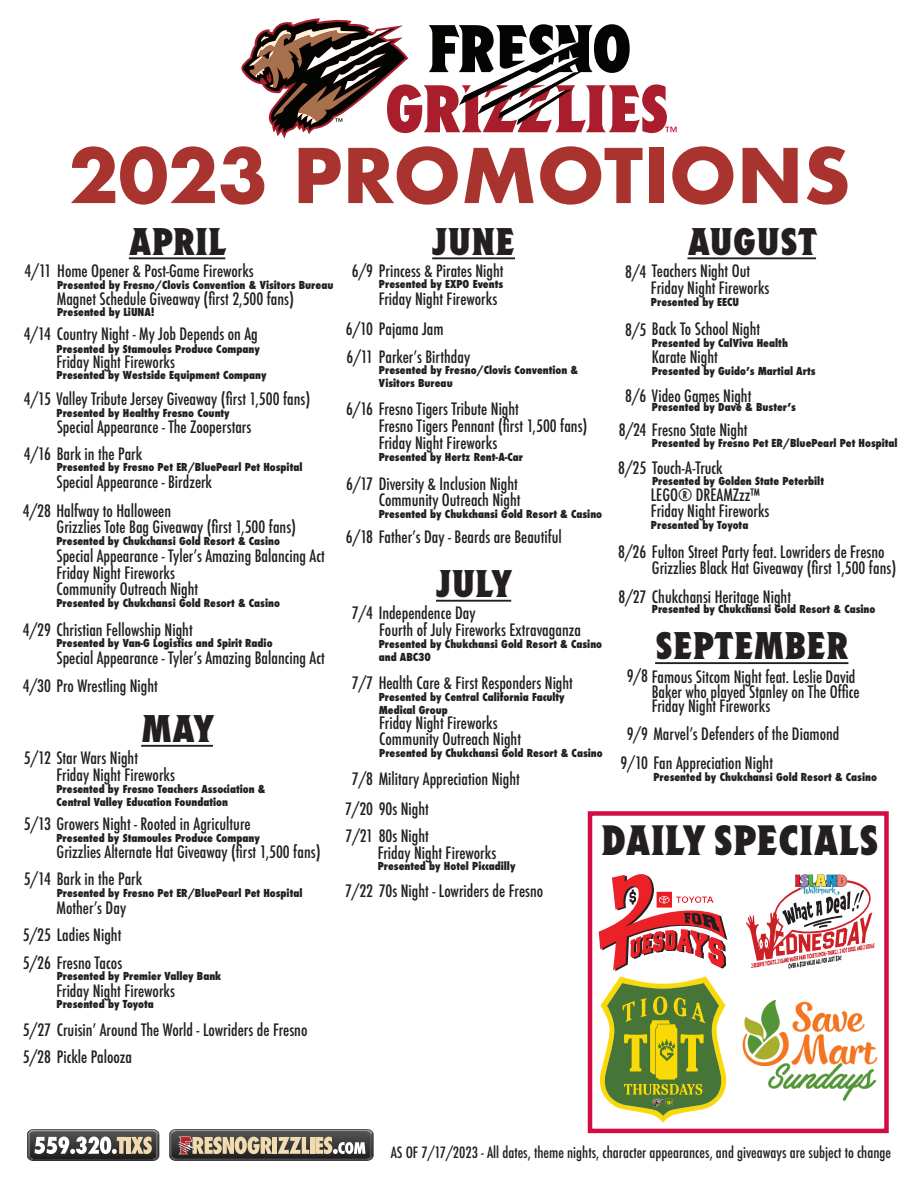
<style>
.page{position:relative;width:918px;height:1188px;background:#fff}
.page>*{position:absolute;margin:0;border:0;box-sizing:border-box;transform-origin:0 0}
.t1{font:700 73.2px "Futura";color:#a8332f}
.t2{font:41.25px "Fresno Grizzlies";color:#231f20}
.t3{font:37.5px "Fresno Grizzlies";color:#231f20}
.t4{font:500 condensed 16.65px "Futura";color:#231f20}
.t5{font:500 condensed 15.15px "Futura";color:#231f20}
.t6{font:800 condensed 10.65px/12.9px "Futura";color:#231f20}
</style>
<div class="page">
<svg style="left:241px;top:18px;width:436px;height:121px"></svg>
<svg style="left:169px;top:1129px;width:204px;height:32px"></svg>
<svg style="left:27px;top:1129px;width:132px;height:32px"></svg>
<hr style="left:129px;top:257px;width:96px;height:2px;background:#231f20">
<hr style="left:141px;top:745px;width:72px;height:2px;background:#231f20">
<hr style="left:432px;top:257px;width:83px;height:2px;background:#231f20">
<hr style="left:436px;top:600px;width:75px;height:2px;background:#231f20">
<hr style="left:687px;top:257px;width:129px;height:2px;background:#231f20">
<hr style="left:655px;top:662px;width:193px;height:2px;background:#231f20">
<svg style="left:746px;top:881px;width:128px;height:88px"></svg>
<img style="left:790px;top:874px;width:61px;height:36px">
<svg style="left:598px;top:874px;width:130px;height:249px"></svg>
<img style="left:742px;top:999px;width:136px;height:102px">
<div style="left:588px;top:811px;width:301px;height:322px;border:4px solid #d20d44"></div>
<p class="t1" style="left:69px;top:123px;width:783px">2023 PROMOTIONS</p>
<p class="t3" style="left:129px;top:225px;width:100px">APRIL</p>
<p class="t4" style="left:25px;top:260px;width:231px">4/11 Home Opener &amp; Post-Game Fireworks</p>
<p class="t4" style="left:57px;top:288px;width:239px">Magnet Schedule Giveaway (first 2,500 fans)</p>
<p class="t4" style="left:24px;top:323px;width:236px">4/14 Country Night - My Job Depends on Ag</p>
<p class="t4" style="left:56px;top:351px;width:120px">Friday Night Fireworks</p>
<p class="t6" style="left:57px;top:278px;width:278px">Presented by Fresno/Clovis Convention &amp; Visitors Bureau</p>
<p class="t6" style="left:57px;top:305px;width:99px">Presented by LiUNA!</p>
<p class="t6" style="left:57px;top:342px;width:205px">Presented by Stamoules Produce Company</p>
<p class="t6" style="left:57px;top:369px;width:212px">Presented by Westside Equipment Company</p>
<p class="t4" style="left:57px;top:417px;width:196px">Special Appearance - The Zooperstars</p>
<p class="t4" style="left:24px;top:388px;width:288px">4/15 Valley Tribute Jersey Giveaway (first 1,500 fans)</p>
<p class="t6" style="left:57px;top:407px;width:175px">Presented by Healthy Fresno County</p>
<p class="t4" style="left:24px;top:443px;width:120px">4/16 Bark in the Park</p>
<p class="t4" style="left:56px;top:471px;width:157px">Special Appearance - Birdzerk</p>
<p class="t6" style="left:57px;top:461px;width:247px">Presented by Fresno Pet ER/BluePearl Pet Hospital</p>
<p class="t4" style="left:23px;top:500px;width:150px">4/28 Halfway to Halloween</p>
<p class="t4" style="left:56px;top:545px;width:270px">Special Appearance - Tyler’s Amazing Balancing Act</p>
<p class="t4" style="left:57px;top:516px;width:241px">Grizzlies Tote Bag Giveaway (first 1,500 fans)</p>
<p class="t6" style="left:56px;top:535px;width:225px">Presented by Chukchansi Gold Resort &amp; Casino</p>
<p class="t4" style="left:56px;top:562px;width:120px">Friday Night Fireworks</p>
<p class="t4" style="left:56px;top:579px;width:143px">Community Outreach Night</p>
<p class="t6" style="left:56px;top:597px;width:225px">Presented by Chukchansi Gold Resort &amp; Casino</p>
<p class="t4" style="left:23px;top:619px;width:171px">4/29 Christian Fellowship Night</p>
<p class="t4" style="left:56px;top:647px;width:270px">Special Appearance - Tyler’s Amazing Balancing Act</p>
<p class="t6" style="left:56px;top:637px;width:218px">Presented by Van-G Logistics and Spirit Radio</p>
<p class="t4" style="left:23px;top:675px;width:137px">4/30 Pro Wrestling Night</p>
<p class="t3" style="left:141px;top:712px;width:75px">MAY</p>
<p class="t4" style="left:24px;top:747px;width:116px">5/12 Star Wars Night</p>
<p class="t4" style="left:56px;top:764px;width:120px">Friday Night Fireworks</p>
<p class="t6" style="left:56px;top:782px;width:210px">Presented by Fresno Teachers Association &amp;</p>
<p class="t6" style="left:56px;top:795px;width:173px">Central Valley Education Foundation</p>
<p class="t4" style="left:24px;top:814px;width:228px">5/13 Growers Night - Rooted in Agriculture</p>
<p class="t6" style="left:56px;top:832px;width:205px">Presented by Stamoules Produce Company</p>
<p class="t4" style="left:57px;top:841px;width:265px">Grizzlies Alternate Hat Giveaway (first 1,500 fans)</p>
<p class="t4" style="left:24px;top:868px;width:120px">5/14 Bark in the Park</p>
<p class="t6" style="left:57px;top:887px;width:247px">Presented by Fresno Pet ER/BluePearl Pet Hospital</p>
<p class="t4" style="left:57px;top:897px;width:71px">Mother’s Day</p>
<p class="t4" style="left:23px;top:924px;width:100px">5/25 Ladies Night</p>
<p class="t6" style="left:57px;top:970px;width:166px">Presented by Premier Valley Bank</p>
<p class="t4" style="left:23px;top:952px;width:101px">5/26 Fresno Tacos</p>
<p class="t4" style="left:56px;top:980px;width:120px">Friday Night Fireworks</p>
<p class="t6" style="left:57px;top:998px;width:99px">Presented by Toyota</p>
<p class="t4" style="left:23px;top:1019px;width:286px">5/27 Cruisin’ Around The World - Lowriders de Fresno</p>
<p class="t4" style="left:23px;top:1047px;width:111px">5/28 Pickle Palooza</p>
<p class="t3" style="left:432px;top:225px;width:84px">JUNE</p>
<p class="t3" style="left:687px;top:225px;width:132px">AUGUST</p>
<p class="t4" style="left:352px;top:260px;width:153px">6/9 Princess &amp; Pirates Night</p>
<p class="t4" style="left:379px;top:288px;width:120px">Friday Night Fireworks</p>
<p class="t4" style="left:346px;top:318px;width:99px">6/10 Pajama Jam</p>
<p class="t6" style="left:379px;top:364px;width:201px">Presented by Fresno/Clovis Convention &amp;<br>Visitors Bureau</p>
<p class="t4" style="left:625px;top:261px;width:127px">8/4 Teachers Night Out</p>
<p class="t4" style="left:651px;top:277px;width:120px">Friday Night Fireworks</p>
<p class="t6" style="left:651px;top:295px;width:90px">Presented by EECU</p>
<p class="t6" style="left:379px;top:278px;width:126px">Presented by EXPO Events</p>
<p class="t4" style="left:625px;top:318px;width:137px">8/5 Back To School Night</p>
<p class="t6" style="left:652px;top:364px;width:165px">Presented by Guido’s Martial Arts</p>
<p class="t6" style="left:652px;top:336px;width:138px">Presented by CalViva Health</p>
<p class="t4" style="left:625px;top:385px;width:128px">8/6 Video Games Night</p>
<p class="t6" style="left:652px;top:401px;width:145px">Presented by Dave &amp; Buster’s</p>
<p class="t4" style="left:619px;top:419px;width:130px">8/24 Fresno State Night</p>
<p class="t6" style="left:652px;top:436px;width:247px">Presented by Fresno Pet ER/BluePearl Pet Hospital</p>
<p class="t4" style="left:618px;top:457px;width:106px">8/25 Touch-A-Truck</p>
<p class="t4" style="left:651px;top:500px;width:120px">Friday Night Fireworks</p>
<p class="t6" style="left:651px;top:519px;width:99px">Presented by Toyota</p>
<p class="t4" style="left:346px;top:346px;width:125px">6/11 Parker’s Birthday</p>
<p class="t4" style="left:346px;top:398px;width:174px">6/16 Fresno Tigers Tribute Night</p>
<p class="t4" style="left:379px;top:433px;width:120px">Friday Night Fireworks</p>
<p class="t6" style="left:379px;top:451px;width:146px">Presented by Hertz Rent-A-Car</p>
<p class="t4" style="left:652px;top:346px;width:68px">Karate Night</p>
<p class="t4" style="left:379px;top:416px;width:210px">Fresno Tigers Pennant (first 1,500 fans)</p>
<p class="t4" style="left:346px;top:473px;width:173px">6/17 Diversity &amp; Inclusion Night</p>
<p class="t4" style="left:379px;top:489px;width:143px">Community Outreach Night</p>
<p class="t6" style="left:379px;top:508px;width:225px">Presented by Chukchansi Gold Resort &amp; Casino</p>
<p class="t4" style="left:346px;top:527px;width:217px">6/18 Father’s Day - Beards are Beautiful</p>
<p class="t6" style="left:652px;top:475px;width:173px">Presented by Golden State Peterbilt</p>
<p class="t4" style="left:651px;top:484px;width:110px">LEGO® DREAMZzz™</p>
<p class="t4" style="left:618px;top:541px;width:268px">8/26 Fulton Street Party feat. Lowriders de Fresno</p>
<p class="t4" style="left:652px;top:557px;width:246px">Grizzlies Black Hat Giveaway (first 1,500 fans)</p>
<p class="t4" style="left:618px;top:586px;width:174px">8/27 Chukchansi Heritage Night</p>
<p class="t6" style="left:652px;top:602px;width:225px">Presented by Chukchansi Gold Resort &amp; Casino</p>
<p class="t3" style="left:436px;top:567px;width:78px">JULY</p>
<p class="t4" style="left:352px;top:603px;width:125px">7/4 Independence Day</p>
<p class="t6" style="left:379px;top:638px;width:225px">Presented by Chukchansi Gold Resort &amp; Casino and ABC30</p>
<p class="t4" style="left:379px;top:619px;width:203px">Fourth of July Fireworks Extravaganza</p>
<p class="t4" style="left:352px;top:673px;width:223px">7/7 Health Care &amp; First Responders Night</p>
<p class="t6" style="left:379px;top:691px;width:187px">Presented by Central California Faculty<br>Medical Group</p>
<p class="t4" style="left:379px;top:712px;width:120px">Friday Night Fireworks</p>
<p class="t4" style="left:379px;top:729px;width:143px">Community Outreach Night</p>
<p class="t6" style="left:379px;top:747px;width:225px">Presented by Chukchansi Gold Resort &amp; Casino</p>
<p class="t4" style="left:352px;top:768px;width:170px">7/8 Military Appreciation Night</p>
<p class="t4" style="left:345px;top:798px;width:85px">7/20 90s Night</p>
<p class="t4" style="left:346px;top:825px;width:85px">7/21 80s Night</p>
<p class="t4" style="left:378px;top:842px;width:120px">Friday Night Fireworks</p>
<p class="t6" style="left:378px;top:860px;width:139px">Presented by Hotel Piccadilly</p>
<p class="t4" style="left:345px;top:880px;width:200px">7/22 70s Night - Lowriders de Fresno</p>
<p class="t3" style="left:655px;top:629px;width:195px">SEPTEMBER</p>
<p class="t4" style="left:627px;top:666px;width:230px">9/8 Famous Sitcom Night feat. Leslie David</p>
<p class="t4" style="left:652px;top:681px;width:209px">Baker who played Stanley on The Office</p>
<p class="t4" style="left:652px;top:695px;width:120px">Friday Night Fireworks</p>
<p class="t4" style="left:627px;top:724px;width:214px">9/9 Marvel’s Defenders of the Diamond</p>
<p class="t4" style="left:621px;top:752px;width:154px">9/10 Fan Appreciation Night</p>
<p class="t6" style="left:653px;top:770px;width:225px">Presented by Chukchansi Gold Resort &amp; Casino</p>
<p class="t2" style="left:601px;top:822px;width:279px">DAILY SPECIALS</p>
<p class="t5" style="left:391px;top:1143px;width:502px">AS OF 7/17/2023 - All dates, theme nights, character appearances, and giveaways are subject to change</p>
</div>
